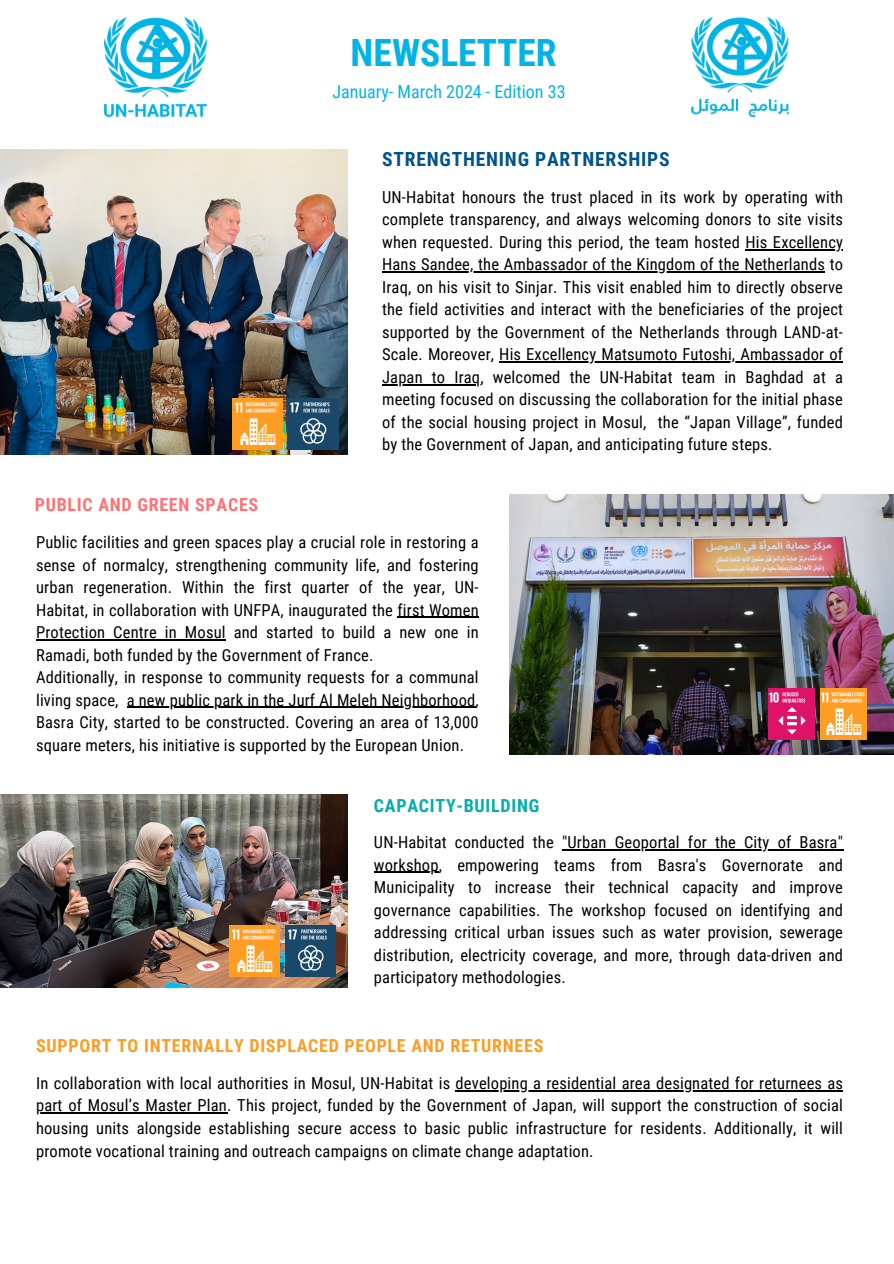
<style>
.page{position:relative;width:894px;height:1264px;background:#fff}
.page>*{position:absolute;margin:0;border:0;box-sizing:border-box;transform-origin:0 0}
.t1{font:700 37.5px "Roboto Condensed";color:#02b4e5}
.t2{font:700 19.5px "Roboto Condensed";letter-spacing:.04em;color:#00538b}
.t3{font:700 18px "Roboto Condensed";letter-spacing:.04em;color:#fd9d24}
.t4{font:18px "Roboto Condensed";color:#02b4e5}
.t5{font:700 18px "Roboto Condensed";letter-spacing:.04em;color:#ff7276}
.t6{font:700 18px "Roboto Condensed";letter-spacing:.04em;color:#00afaa}
.t7{font:16.5px/22.5px "Roboto Condensed";letter-spacing:.01em;color:#000;text-align:justify}
</style>
<div class="page">
<hr style="left:562px;top:849px;width:280px;height:1px;background:#000">
<hr style="left:374px;top:871px;width:64px;height:2px;background:#000">
<img style="left:1px;top:794px;width:346px;height:193px">
<img style="left:105px;top:17px;width:101px;height:99px">
<img style="left:691px;top:17px;width:97px;height:99px">
<img style="left:0;top:149px;width:348px;height:305px">
<img style="left:232px;top:398px;width:50px;height:51px">
<img style="left:288px;top:398px;width:50px;height:51px">
<hr style="left:745px;top:249px;width:97px;height:1px;background:#000">
<hr style="left:382px;top:271px;width:442px;height:1px;background:#000">
<hr style="left:499px;top:361px;width:343px;height:1px;background:#000">
<hr style="left:382px;top:384px;width:98px;height:1px;background:#000">
<img style="left:229px;top:925px;width:51px;height:51px">
<img style="left:285px;top:925px;width:51px;height:51px">
<img style="left:509px;top:494px;width:383px;height:260px">
<img style="left:819px;top:688px;width:46px;height:51px">
<hr style="left:397px;top:616px;width:82px;height:1px;background:#000">
<hr style="left:36px;top:639px;width:190px;height:1px;background:#000">
<hr style="left:127px;top:706px;width:348px;height:1px;background:#000">
<img style="left:768px;top:688px;width:46px;height:51px">
<hr style="left:455px;top:1090px;width:387px;height:1px;background:#000">
<hr style="left:36px;top:1112px;width:191px;height:1px;background:#000">
<h1 class="t1" style="left:350px;top:31px;width:207px">NEWSLETTER</h1>
<p class="t4" style="left:332px;top:81px;width:234px">January- March 2024 - Edition 33</p>
<p class="t2" style="left:382px;top:148px;width:289px">STRENGTHENING PARTNERSHIPS</p>
<p class="t7" style="left:382px;top:186px;width:462px">UN-Habitat honours the trust placed in its work by operating with complete transparency, and always welcoming donors to site visits when requested. During this period, the team hosted His Excellency Hans Sandee, the Ambassador of the Kingdom of the Netherlands to Iraq, on his visit to Sinjar. This visit enabled him to directly observe the field activities and interact with the beneficiaries of the project supported by the Government of the Netherlands through LAND-at-Scale. Moreover, His Excellency Matsumoto Futoshi, Ambassador of Japan to Iraq, welcomed the UN-Habitat team in Baghdad at a meeting focused on discussing the collaboration for the initial phase of the social housing project in Mosul, the “Japan Village”, funded by the Government of Japan, and anticipating future steps.</p>
<p class="t5" style="left:35px;top:494px;width:225px">PUBLIC AND GREEN SPACES</p>
<p class="t7" style="left:36px;top:531px;width:444px;text-align:left">Public facilities and green spaces play a crucial role in restoring a sense of normalcy, strengthening community life, and fostering urban regeneration. Within the first quarter of the year, UN-Habitat, in collaboration with UNFPA, inaugurated the first Women Protection Centre in Mosul and started to build a new one in Ramadi, both funded by the Government of France.<br>Additionally, in response to community requests for a communal living space, a new public park in the Jurf Al Meleh Neighborhood, Basra City, started to be constructed. Covering an area of 13,000 square meters, his initiative is supported by the European Union.</p>
<p class="t6" style="left:374px;top:794px;width:167px">CAPACITY-BUILDING</p>
<p class="t7" style="left:374px;top:831px;width:470px">UN-Habitat conducted the "Urban Geoportal for the City of Basra" workshop, empowering teams from Basra's Governorate and Municipality to increase their technical capacity and improve governance capabilities. The workshop focused on identifying and addressing critical urban issues such as water provision, sewerage distribution, electricity coverage, and more, through data-driven and participatory methodologies.</p>
<p class="t3" style="left:36px;top:1035px;width:508px">SUPPORT TO INTERNALLY DISPLACED PEOPLE AND RETURNEES</p>
<p class="t7" style="left:36px;top:1072px;width:808px">In collaboration with local authorities in Mosul, UN-Habitat is developing a residential area designated for returnees as part of Mosul’s Master Plan. This project, funded by the Government of Japan, will support the construction of social housing units alongside establishing secure access to basic public infrastructure for residents. Additionally, it will promote vocational training and outreach campaigns on climate change adaptation.</p>
</div>
